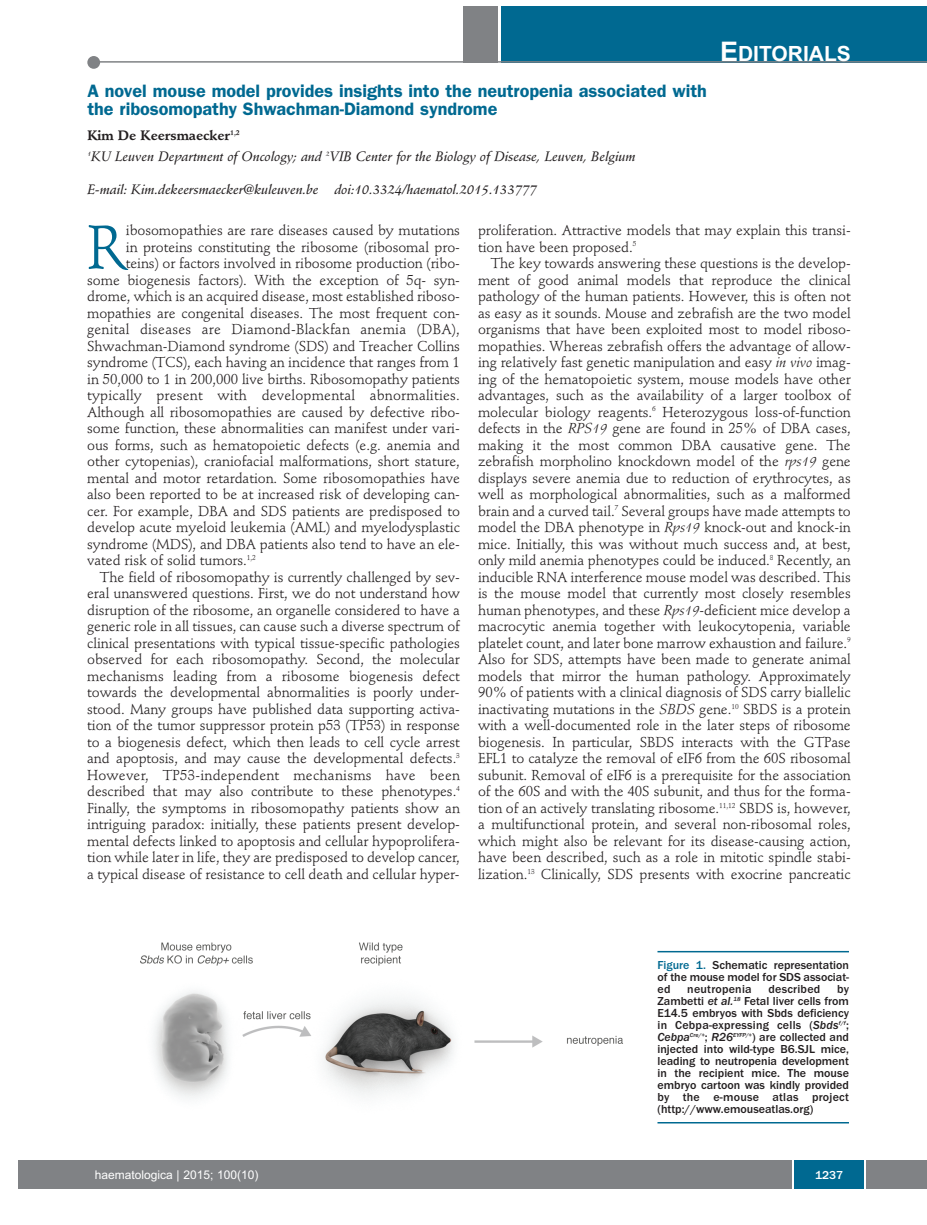
<style>
.page{position:relative;width:927px;height:1225px;background:#fff}
.page>*{position:absolute;margin:0;border:0;box-sizing:border-box;transform-origin:0 0}
.t1{font:60.45px "Stempel Schneidler";color:#006991}
.t2{font:700 21px "Arial";color:#fff}
.t3{font:600 18px/18px "Franklin Gothic";color:#006991}
.t4{font:14.25px/16.5px "Stempel Schneidler";letter-spacing:-.005em;color:#231f20}
.t5{font:14.25px "Stempel Schneidler";letter-spacing:.015em;color:#231f20}
.t6{font:italic 13.5px "Stempel Schneidler Med";color:#231f20}
.t7{font:700 13.5px "Stempel Schneidler";letter-spacing:-.005em;color:#231f20}
.t8{font:500 12px/12px "Franklin Gothic";color:#231f20;text-align:justify}
.t9{font:12px "Arial";color:#fff}
.t10{font:500 12px "Franklin Gothic";letter-spacing:.02em;color:#231f20}
.t11{font:500 12px "Franklin Gothic";color:#fff}
.s1{font-size:27px}
.s2{font-style:italic}
.s3{color:#006991}
</style>
<div class="page">
<div style="left:18px;top:1160px;width:909px;height:28px;background:#808285"></div>
<div style="left:501px;top:6px;width:426px;height:56px;background:#006991"></div>
<div style="left:463px;top:6px;width:34px;height:56px;background:#808285"></div>
<div style="left:87px;top:56px;width:13px;height:13px;background:#808285;border-radius:50%"></div>
<hr style="left:95px;top:61px;width:832px;height:2px;background:#808285">
<div style="left:794px;top:1160px;width:70px;height:28px;background:#006991"></div>
<hr style="left:792px;top:1160px;width:2px;height:28px;background:#fff">
<hr style="left:864px;top:1160px;width:2px;height:28px;background:#fff">
<img style="left:140px;top:942px;width:483px;height:156px">
<hr style="left:657px;top:951px;width:192px;height:1px;background:#006991">
<hr style="left:657px;top:1122px;width:192px;height:1px;background:#006991">
<h2 class="t2" style="left:720px;top:42px;width:132px"><span class="s1">E</span>DITORIALS</h2>
<p class="t3" style="left:87px;top:84px;width:621px">A novel mouse model provides insights into the neutropenia associated with the ribosomopathy Shwachman-Diamond syndrome</p>
<p class="t7" style="left:87px;top:130px;width:154px">Kim De Keersmaecker<sup>1,2</sup></p>
<p class="t6" style="left:87px;top:151px;width:550px"><sup>1</sup>KU Leuven Department of Oncology; and <sup>2</sup>VIB Center for the Biology of Disease, Leuven, Belgium</p>
<p class="t6" style="left:87px;top:184px;width:451px">E-mail: Kim.dekeersmaecker@kuleuven.be doi:10.3324/haematol.2015.133777</p>
<h1 class="t1" style="left:87px;top:222px;width:41px">R</h1>
<p class="t4" style="left:126px;top:223px;width:336px">ibosomopathies are rare diseases caused by mutations</p>
<p class="t4" style="left:126px;top:240px;width:336px">in proteins constituting the ribosome (ribosomal pro-</p>
<p class="t4" style="left:126px;top:256px;width:336px">teins) or factors involved in ribosome production (ribo-</p>
<p class="t4" style="left:87px;top:273px;width:374px">some biogenesis factors). With the exception of 5q- syn-</p>
<p class="t4" style="left:87px;top:289px;width:374px">drome, which is an acquired disease, most established riboso-</p>
<p class="t4" style="left:87px;top:306px;width:374px">mopathies are congenital diseases. The most frequent con-</p>
<p class="t5" style="left:87px;top:323px;width:374px">genital diseases are Diamond-Blackfan anemia (DBA),</p>
<p class="t4" style="left:87px;top:339px;width:374px">Shwachman-Diamond syndrome (SDS) and Treacher Collins</p>
<p class="t4" style="left:87px;top:355px;width:374px">syndrome (TCS), each having an incidence that ranges from 1</p>
<p class="t4" style="left:87px;top:372px;width:374px">in 50,000 to 1 in 200,000 live births. Ribosomopathy patients</p>
<p class="t5" style="left:87px;top:389px;width:374px">typically present with developmental abnormalities.</p>
<p class="t4" style="left:87px;top:405px;width:374px">Although all ribosomopathies are caused by defective ribo-</p>
<p class="t4" style="left:87px;top:421px;width:374px">some function, these abnormalities can manifest under vari-</p>
<p class="t4" style="left:87px;top:438px;width:374px">ous forms, such as hematopoietic defects (e.g. anemia and</p>
<p class="t4" style="left:87px;top:454px;width:374px">other cytopenias), craniofacial malformations, short stature,</p>
<p class="t4" style="left:87px;top:471px;width:374px">mental and motor retardation. Some ribosomopathies have</p>
<p class="t4" style="left:87px;top:487px;width:374px">also been reported to be at increased risk of developing can-</p>
<p class="t4" style="left:87px;top:504px;width:374px">cer. For example, DBA and SDS patients are predisposed to</p>
<p class="t4" style="left:87px;top:520px;width:374px">develop acute myeloid leukemia (AML) and myelodysplastic</p>
<p class="t4" style="left:87px;top:537px;width:374px">syndrome (MDS), and DBA patients also tend to have an ele-</p>
<p class="t4" style="left:87px;top:553px;width:170px">vated risk of solid tumors.<sup>1,2</sup></p>
<p class="t4" style="left:100px;top:570px;width:362px">The field of ribosomopathy is currently challenged by sev-</p>
<p class="t4" style="left:87px;top:586px;width:374px">eral unanswered questions. First, we do not understand how</p>
<p class="t4" style="left:87px;top:603px;width:374px">disruption of the ribosome, an organelle considered to have a</p>
<p class="t4" style="left:87px;top:619px;width:374px">generic role in all tissues, can cause such a diverse spectrum of</p>
<p class="t4" style="left:87px;top:636px;width:374px">clinical presentations with typical tissue-specific pathologies</p>
<p class="t4" style="left:87px;top:652px;width:374px">observed for each ribosomopathy. Second, the molecular</p>
<p class="t4" style="left:87px;top:669px;width:374px">mechanisms leading from a ribosome biogenesis defect</p>
<p class="t4" style="left:87px;top:685px;width:374px">towards the developmental abnormalities is poorly under-</p>
<p class="t4" style="left:87px;top:702px;width:374px">stood. Many groups have published data supporting activa-</p>
<p class="t4" style="left:87px;top:718px;width:374px">tion of the tumor suppressor protein p53 (TP53) in response</p>
<p class="t4" style="left:87px;top:735px;width:374px">to a biogenesis defect, which then leads to cell cycle arrest</p>
<p class="t4" style="left:87px;top:751px;width:374px">and apoptosis, and may cause the developmental defects.<sup>3</sup></p>
<p class="t5" style="left:87px;top:769px;width:374px">However, TP53-independent mechanisms have been</p>
<p class="t4" style="left:87px;top:784px;width:374px">described that may also contribute to these phenotypes.<sup>4</sup></p>
<p class="t4" style="left:87px;top:801px;width:374px">Finally, the symptoms in ribosomopathy patients show an</p>
<p class="t4" style="left:87px;top:817px;width:374px">intriguing paradox: initially, these patients present develop-</p>
<p class="t4" style="left:87px;top:834px;width:374px">mental defects linked to apoptosis and cellular hypoprolifera-</p>
<p class="t4" style="left:87px;top:850px;width:374px">tion while later in life, they are predisposed to develop cancer,</p>
<p class="t4" style="left:87px;top:867px;width:374px">a typical disease of resistance to cell death and cellular hyper-</p>
<p class="t4" style="left:478px;top:223px;width:374px">proliferation. Attractive models that may explain this transi&shy;tion have been proposed.<sup>5</sup></p>
<p class="t4" style="left:478px;top:256px;width:374px;text-align:justify;text-indent:13px">The key towards answering these questions is the develop&shy;ment of good animal models that reproduce the clinical pathology of the human patients. However, this is often not as easy as it sounds. Mouse and zebrafish are the two model organisms that have been exploited most to model riboso&shy;mopathies. Whereas zebrafish offers the advantage of allow&shy;ing relatively fast genetic manipulation and easy <span class="s2">in vivo</span> imag&shy;ing of the hematopoietic system, mouse models have other advantages, such as the availability of a larger toolbox of molecular biology reagents.<sup>6</sup> Heterozygous loss-of-function defects in the <span class="s2">RPS19</span> gene are found in 25% of DBA cases, making it the most common DBA causative gene. The zebrafish morpholino knockdown model of the <span class="s2">rps19</span> gene displays severe anemia due to reduction of erythrocytes, as well as morphological abnormalities, such as a malformed brain and a curved tail.<sup>7</sup> Several groups have made attempts to model the DBA phenotype in <span class="s2">Rps19</span> knock-out and knock-in mice. Initially, this was without much success and, at best, only mild anemia phenotypes could be induced.<sup>8</sup> Recently, an inducible RNA interference mouse model was described. This is the mouse model that currently most closely resembles human phenotypes, and these <span class="s2">Rps19</span>-deficient mice develop a macrocytic anemia together with leukocytopenia, variable platelet count, and later bone marrow exhaustion and failure.<sup>9<br></sup>Also for SDS, attempts have been made to generate animal models that mirror the human pathology. Approximately 90% of patients with a clinical diagnosis of SDS carry biallelic inactivating mutations in the <span class="s2">SBDS</span> gene.<sup>10</sup> SBDS is a protein with a well-documented role in the later steps of ribosome biogenesis. In particular, SBDS interacts with the GTPase EFL1 to catalyze the removal of eIF6 from the 60S ribosomal subunit. Removal of eIF6 is a prerequisite for the association of the 60S and with the 40S subunit, and thus for the forma&shy;tion of an actively translating ribosome.<sup>11,12</sup> SBDS is, however, a multifunctional protein, and several non-ribosomal roles, which might also be relevant for its disease-causing action, have been described, such as a role in mitotic spindle stabi&shy;lization.<sup>13</sup> Clinically, SDS presents with exocrine pancreatic</p>
<p class="t9" style="left:95px;top:1167px;width:165px">haematologica | 2015; 100(10)</p>
<p class="t8" style="left:657px;top:959px;width:193px"><span class="s3">Figure 1.</span> Schematic representation of the mouse model for SDS associat&shy;ed</p>
<p class="t8" style="left:657px;top:983px;width:193px;text-indent:180px">by Zambetti <span class="s2">et al.</span><sup>18</sup> Fetal liver cells from E14.5 embryos with Sbds deficiency in Cebpa-expressing cells (<span class="s2">Sbds</span><sup>f/f</sup>; <span class="s2">Cebpa</span><sup>Cre/+</sup>; <span class="s2">R26</span><sup>EYFP/+</sup>) are collected and injected into wild-type B6.SJL mice, leading to neutropenia development in the recipient mice. The mouse embryo cartoon was kindly provided by the e-mouse atlas project (http://www.emouseatlas.org)</p>
<p class="t10" style="left:687px;top:982px;width:66px">neutropenia</p>
<p class="t10" style="left:768px;top:982px;width:53px">described</p>
<p class="t11" style="left:815px;top:1167px;width:29px">1237</p>
</div>
